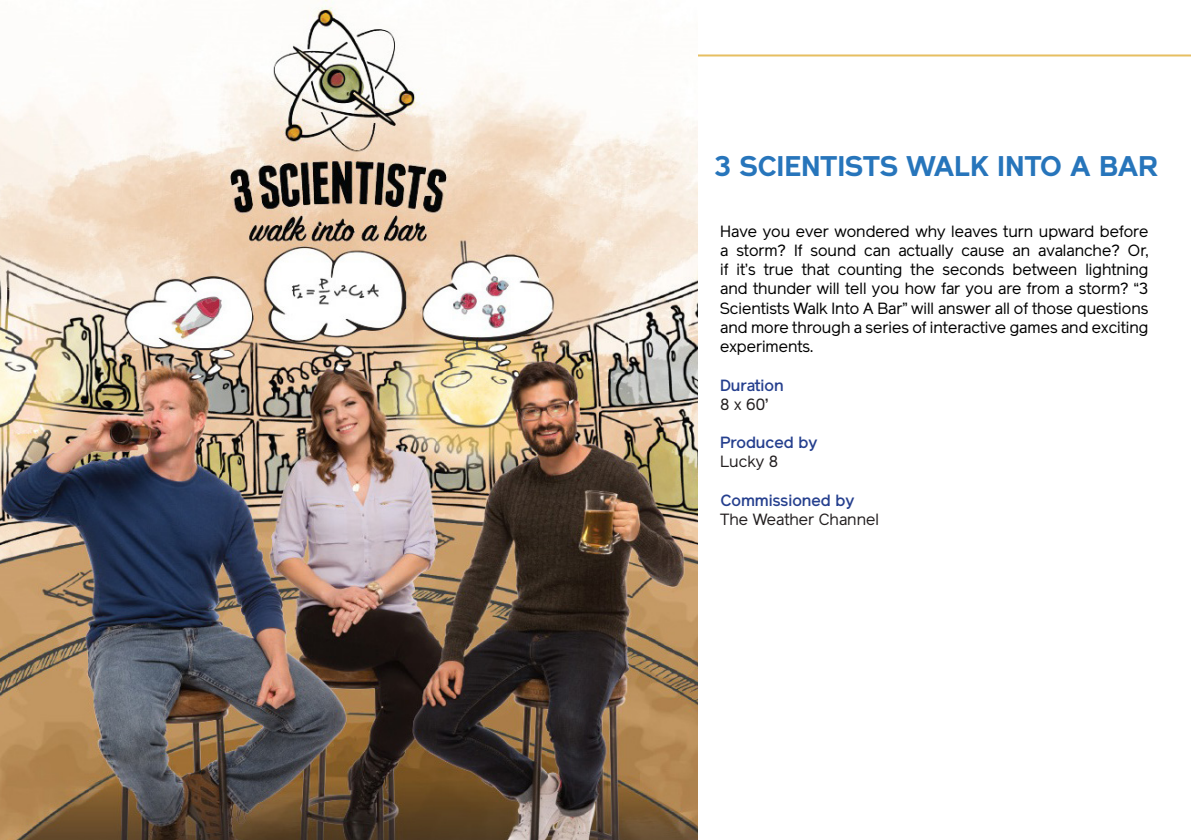
<style>
.page{position:relative;width:1191px;height:840px;background:#fff}
.page>*{position:absolute;margin:0;border:0;box-sizing:border-box;transform-origin:0 0}
.t1{font:700 28px "Reader";color:#2775bb}
.t2{font:16px/19.2px "Reader";color:#000;text-align:justify}
.t3{font:500 16px "Reader";color:#253f8e}
.t4{font:16px "Reader";color:#231f20}
.s1{font-weight:500}
</style>
<div class="page">
<hr style="left:0;top:54px;width:1191px;height:2px;background:#e6bf61">
<img style="left:0;top:0;width:697px;height:839px">
<p class="t1" style="left:714px;top:150px;width:445px">3 SCIENTISTS WALK INTO A BAR</p>
<p class="t2" style="left:720px;top:221px;width:430px">Have you ever wondered why leaves turn upward before a storm? If sound can actually cause an avalanche? Or, if it’s true that counting the seconds between lightning and thunder will tell you how far you are from a storm? “3<br>Scientists Walk Into A Bar” will answer all of those questions and more through a series of interactive games and exciting experiments.</p>
<p class="t3" style="left:720px;top:375px;width:65px">Duration</p>
<p class="t4" style="left:720px;top:394px;width:50px">8 x 60<span class="s1">’</span></p>
<p class="t3" style="left:720px;top:433px;width:99px">Produced by</p>
<p class="t4" style="left:720px;top:452px;width:60px">Lucky 8</p>
<p class="t3" style="left:720px;top:490px;width:136px">Commissioned by</p>
<p class="t4" style="left:720px;top:509px;width:160px">The Weather Channel</p>
</div>
